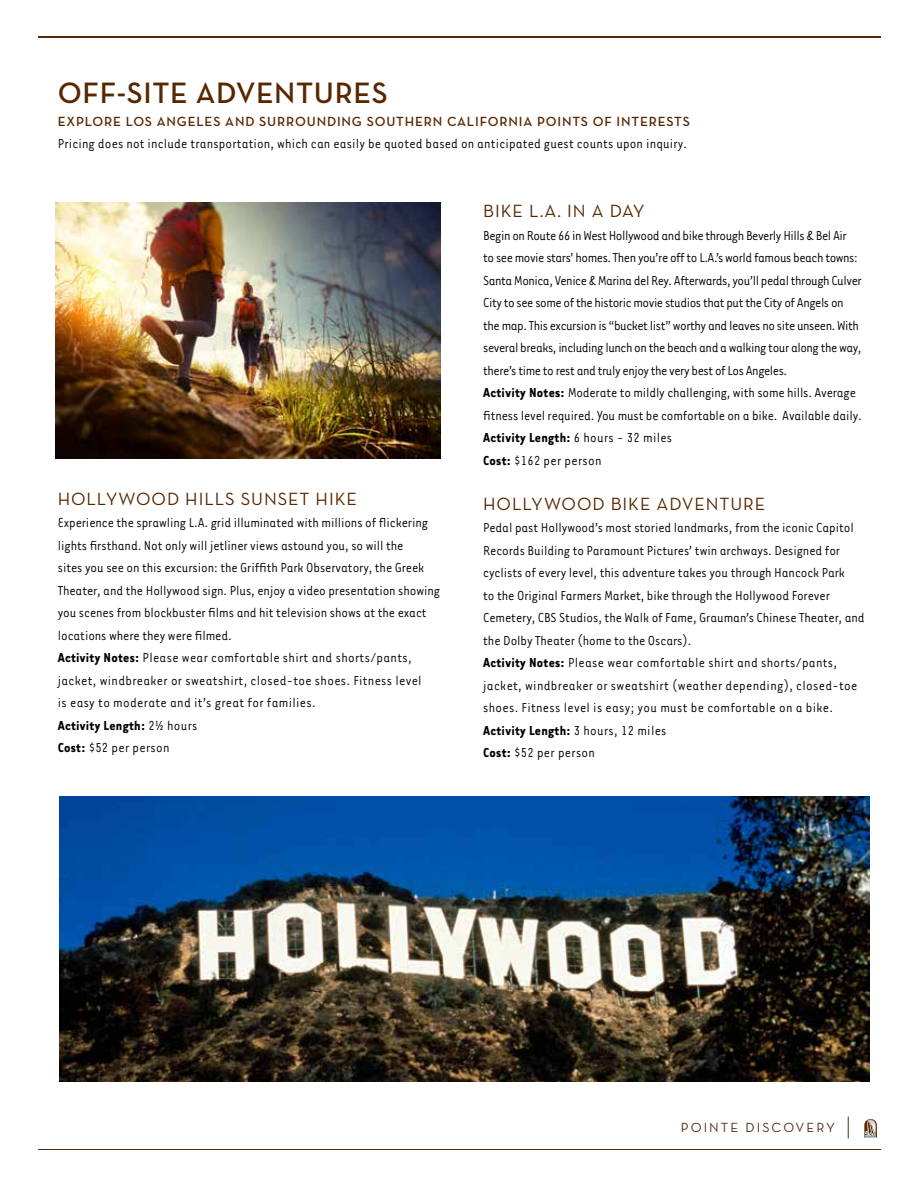
<style>
.page{position:relative;width:918px;height:1188px;background:#fff}
.page>*{position:absolute;margin:0;border:0;box-sizing:border-box;transform-origin:0 0}
.t1{font:600 30px "Neutraface Text";letter-spacing:.02em;color:#572700}
.t2{font:18px "Neutraface Text";letter-spacing:.05em;color:#572700}
.t3{font:15px/22.5px "Tarzana Narrow";letter-spacing:-.005em;color:#000}
.t4{font:15px/22.5px "Tarzana Narrow";letter-spacing:-.03em;color:#000}
.t5{font:600 13.5px "Neutraface Text";letter-spacing:.06em;color:#572700}
.t6{font:13.5px "Neutraface Text";letter-spacing:.15em;color:#512c1d}
.s1{font-weight:700}
</style>
<div class="page">
<hr style="left:38px;top:1150px;width:843px;height:1px;background:#542a0d">
<svg style="left:848px;top:1117px;width:1px;height:21px"></svg>
<svg style="left:864px;top:1119px;width:13px;height:18px"></svg>
<hr style="left:38px;top:37px;width:843px;height:1px;background:#542a0d">
<img style="left:60px;top:796px;width:810px;height:285px">
<img style="left:56px;top:202px;width:384px;height:257px">
<h1 class="t1" style="left:58px;top:74px;width:332px">OFF-SITE ADVENTURES</h1>
<p class="t5" style="left:58px;top:113px;width:634px">EXPLORE LOS ANGELES AND SURROUNDING SOUTHERN CALIFORNIA POINTS OF INTERESTS</p>
<p class="t3" style="left:58px;top:132px;width:631px">Pricing does not include transportation, which can easily be quoted based on anticipated guest counts upon inquiry.</p>
<p class="t2" style="left:58px;top:487px;width:301px">HOLLYWOOD HILLS SUNSET HIKE</p>
<p class="t3" style="left:58px;top:511px;width:384px">Experience the sprawling L.A. grid illuminated with millions of flickering lights firsthand. Not only will jetliner views astound you, so will the<br>sites you see on this excursion: the Griffith Park Observatory, the Greek Theater, and the Hollywood sign. Plus, enjoy a video presentation showing you scenes from blockbuster films and hit television shows at the exact locations where they were filmed.<br><span class="s1">Activity Notes:</span> Please wear comfortable shirt and shorts/pants, jacket, windbreaker or sweatshirt, closed-toe shoes. Fitness level<br>is easy to moderate and it’s great for families.<br><span class="s1">Activity Length:</span> 2½ hours<br><span class="s1">Cost:</span> $52 per person</p>
<p class="t2" style="left:483px;top:200px;width:163px">BIKE L.A. IN A DAY</p>
<p class="t4" style="left:483px;top:223px;width:380px">Begin on Route 66 in West Hollywood and bike through Beverly Hills &amp; Bel Air<br>to see movie stars’ homes. Then you’re off to L.A.’s world famous beach towns:<br>Santa Monica, Venice &amp; Marina del Rey. Afterwards, you’ll pedal through Culver City to see some of the historic movie studios that put the City of Angels on the map. This excursion is “bucket list” worthy and leaves no site unseen. With several breaks, including lunch on the beach and a walking tour along the way, there’s time to rest and truly enjoy the very best of Los Angeles.<br><span class="s1">Activity Notes:</span> Moderate to mildly challenging, with some hills. Average fitness level required. You must be comfortable on a bike. Available daily.<br><span class="s1">Activity Length:</span> 6 hours - 32 miles<br><span class="s1">Cost:</span> $162 per person</p>
<p class="t2" style="left:483px;top:492px;width:284px">HOLLYWOOD BIKE ADVENTURE</p>
<p class="t3" style="left:483px;top:516px;width:383px">Pedal past Hollywood’s most storied landmarks, from the iconic Capitol Records Building to Paramount Pictures’ twin archways. Designed for cyclists of every level, this adventure takes you through Hancock Park<br>to the Original Farmers Market, bike through the Hollywood Forever Cemetery, CBS Studios, the Walk of Fame, Grauman’s Chinese Theater, and the Dolby Theater (home to the Oscars).<br><span class="s1">Activity Notes:</span> Please wear comfortable shirt and shorts/pants, jacket, windbreaker or sweatshirt (weather depending), closed-toe shoes. Fitness level is easy; you must be comfortable on a bike.<br><span class="s1">Activity Length:</span> 3 hours, 12 miles<br><span class="s1">Cost:</span> $52 per person</p>
<p class="t6" style="left:681px;top:1119px;width:156px">POINTE DISCOVERY</p>
</div>
